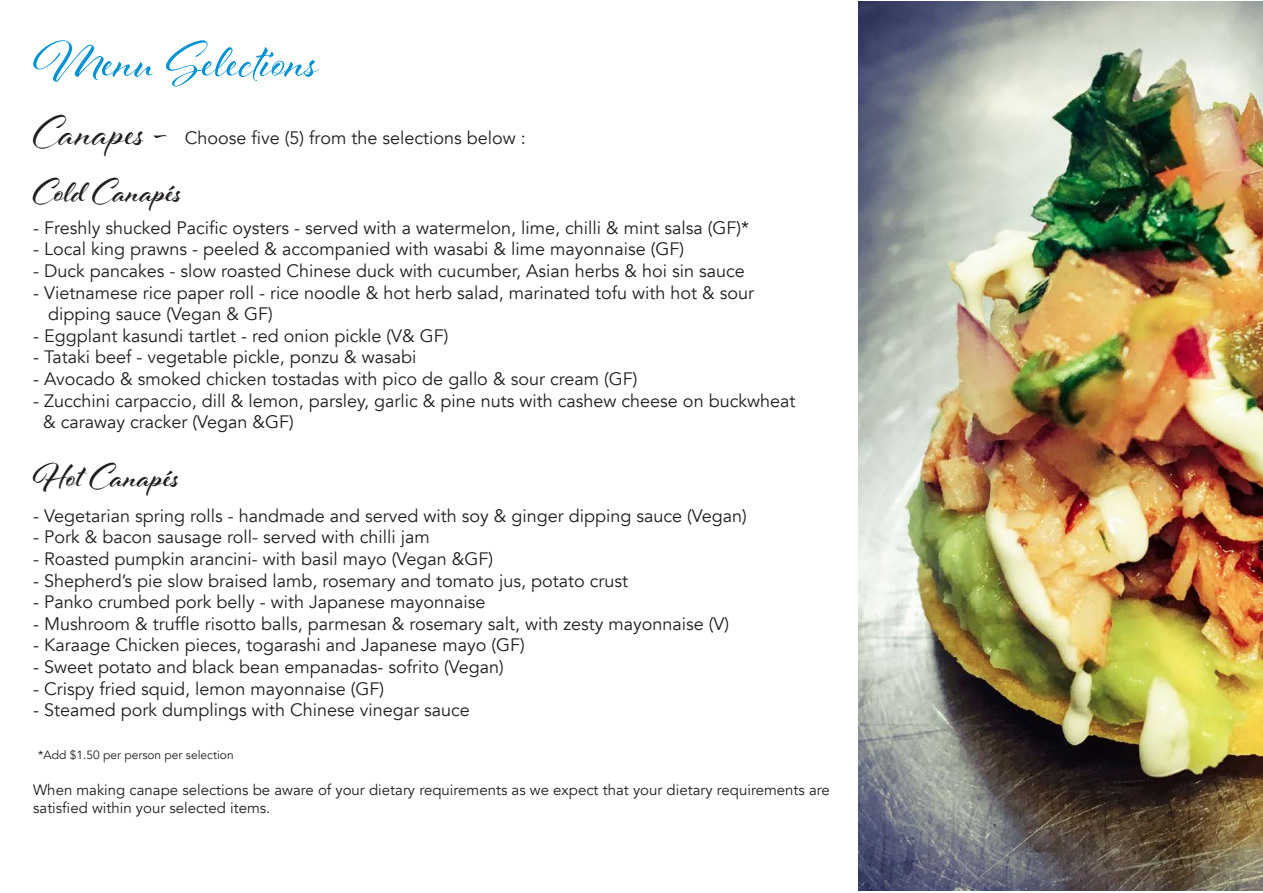
<style>
.page{position:relative;width:1263px;height:893px;background:#fff}
.page>*{position:absolute;margin:0;border:0;box-sizing:border-box;transform-origin:0 0}
.t1{font:54px "Al Fresco";color:#0092d2}
.t2{font:45px "Al Fresco";letter-spacing:.02em;color:#231f20}
.t3{font:700 36px "Al Fresco";color:#231f20}
.t4{font:18px/21.6px "Avenir";color:#231f20}
.t5{font:15px/18px "Avenir";color:#231f20}
.t6{font:12px "Avenir";color:#231f20}
</style>
<div class="page">
<img style="left:858px;top:1px;width:405px;height:890px">
<h1 class="t1" style="left:33px;top:25px;width:286px">Menu Selections</h1>
<h2 class="t2" style="left:33px;top:102px;width:136px">Canapes -</h2>
<p class="t4" style="left:185px;top:127px;width:343px">Choose five (5) from the selections below :</p>
<h3 class="t3" style="left:33px;top:168px;width:150px">Cold Canapés</h3>
<p class="t4" style="left:33px;top:217px;width:717px">- Freshly shucked Pacific oysters - served with a watermelon, lime, chilli &amp; mint salsa (GF)*</p>
<p class="t4" style="left:33px;top:239px;width:652px">- Local king prawns - peeled &amp; accompanied with wasabi &amp; lime mayonnaise (GF)</p>
<p class="t4" style="left:33px;top:260px;width:713px">- Duck pancakes - slow roasted Chinese duck with cucumber, Asian herbs &amp; hoi sin sauce</p>
<p class="t4" style="left:48px;top:282px;width:707px;text-indent:-15px">- Vietnamese rice paper roll - rice noodle &amp; hot herb salad, marinated tofu with hot &amp; sour dipping sauce (Vegan &amp; GF)</p>
<p class="t4" style="left:33px;top:325px;width:417px">- Eggplant kasundi tartlet - red onion pickle (V&amp; GF)</p>
<p class="t4" style="left:33px;top:347px;width:385px">- Tataki beef - vegetable pickle, ponzu &amp; wasabi</p>
<p class="t4" style="left:33px;top:368px;width:606px">- Avocado &amp; smoked chicken tostadas with pico de gallo &amp; sour cream (GF)</p>
<p class="t4" style="left:43px;top:390px;width:754px;text-indent:-10px">- Zucchini carpaccio, dill &amp; lemon, parsley, garlic &amp; pine nuts with cashew cheese on buckwheat &amp; caraway cracker (Vegan &amp;GF)</p>
<h3 class="t3" style="left:33px;top:452px;width:148px">Hot Canapés</h3>
<p class="t4" style="left:33px;top:505px;width:715px">- Vegetarian spring rolls - handmade and served with soy &amp; ginger dipping sauce (Vegan)</p>
<p class="t4" style="left:33px;top:527px;width:398px">- Pork &amp; bacon sausage roll- served with chilli jam</p>
<p class="t4" style="left:33px;top:548px;width:462px">- Roasted pumpkin arancini- with basil mayo (Vegan &amp;GF)</p>
<p class="t4" style="left:33px;top:570px;width:596px">- Shepherd’s pie slow braised lamb, rosemary and tomato jus, potato crust</p>
<p class="t4" style="left:33px;top:592px;width:454px">- Panko crumbed pork belly - with Japanese mayonnaise</p>
<p class="t4" style="left:33px;top:613px;width:697px">- Mushroom &amp; truffle risotto balls, parmesan &amp; rosemary salt, with zesty mayonnaise (V)</p>
<p class="t4" style="left:33px;top:635px;width:493px">- Karaage Chicken pieces, togarashi and Japanese mayo (GF)</p>
<p class="t4" style="left:33px;top:656px;width:472px">- Sweet potato and black bean empanadas- sofrito (Vegan)</p>
<p class="t4" style="left:33px;top:678px;width:353px">- Crispy fried squid, lemon mayonnaise (GF)</p>
<p class="t4" style="left:33px;top:700px;width:438px">- Steamed pork dumplings with Chinese vinegar sauce</p>
<p class="t6" style="left:38px;top:748px;width:197px">*Add $1.50 per person per selection</p>
<p class="t5" style="left:33px;top:781px;width:798px">When making canape selections be aware of your dietary requirements as we expect that your dietary requirements are satisfied within your selected items.</p>
</div>
